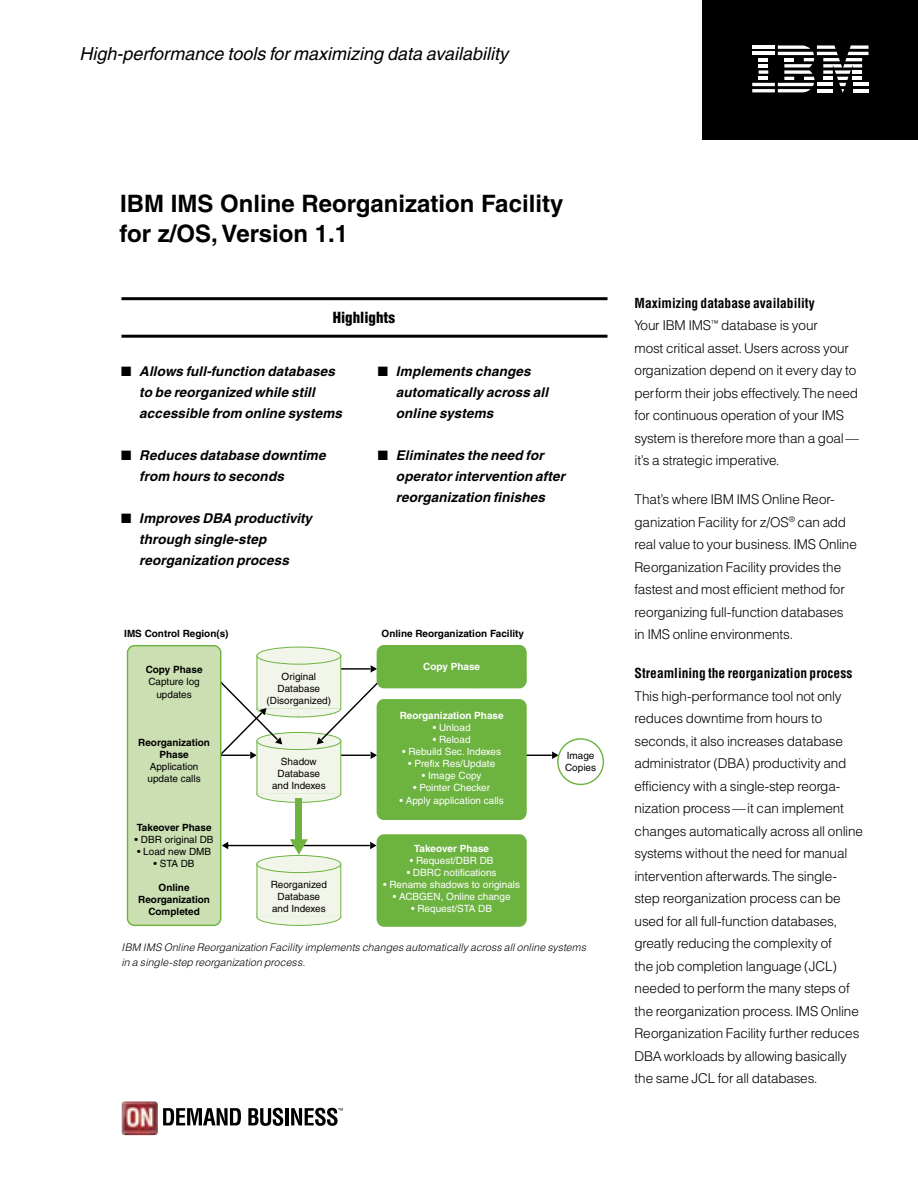
<style>
.page{position:relative;width:918px;height:1188px;background:#fff}
.page>*{position:absolute;margin:0;border:0;box-sizing:border-box;transform-origin:0 0}
.t1{font:700 24px/30px "Helvetica";color:#000}
.Benefit_statment{font:italic 18px "Helvetica";color:#000}
.Highlights{font:900 condensed 15px "Helvetica";color:#000}
.Body_text{font:300 13.5px/22.5px "Helvetica";letter-spacing:-.01em;color:#000}
.Highlight_bullets_text{font:italic 700 13.5px/21px "Helvetica";letter-spacing:.01em;color:#000}
.Subhead{font:700 condensed 13.5px "Helvetica";color:#000}
.t2{font:italic 300 10.5px/15px "Helvetica";letter-spacing:.005em;color:#000}
.t3{font:9.9px/12.1px "Helvetica";color:#000;text-align:center}
.t4{font:9.9px "Helvetica";color:#fff}
.t5{font:700 9.9px/12.1px "Helvetica";color:#000;text-align:center}
.t6{font:700 9.9px "Helvetica";color:#fff}
.s1{font-weight:700}
</style>
<div class="page">
<div style="left:702px;top:0;width:216px;height:140px;background:#000"></div>
<svg style="left:752px;top:45px;width:117px;height:47px"></svg>
<hr style="left:817px;top:89px;width:16px;height:3px;background:#fff">
<hr style="left:752px;top:89px;width:23px;height:3px;background:#fff">
<svg style="left:121px;top:297px;width:486px;height:4px;background:#3f3f3f"></svg>
<svg style="left:121px;top:334px;width:486px;height:4px;background:#3f3f3f"></svg>
<img style="left:121px;top:1101px;width:37px;height:34px">
<svg style="left:163px;top:1108px;width:78px;height:17px"></svg>
<svg style="left:248px;top:1108px;width:35px;height:18px"></svg>
<hr style="left:285px;top:1108px;width:4px;height:17px;background:#000">
<svg style="left:291px;top:1108px;width:52px;height:18px"></svg>
<hr style="left:227px;top:845px;width:143px;height:1px;background:#000">
<svg style="left:370px;top:842px;width:7px;height:7px"></svg>
<svg style="left:222px;top:842px;width:6px;height:7px"></svg>
<hr style="left:482px;top:755px;width:70px;height:1px;background:#000">
<svg style="left:552px;top:752px;width:6px;height:7px"></svg>
<svg style="left:258px;top:658px;width:81px;height:7px"></svg>
<svg style="left:257px;top:647px;width:84px;height:17px"></svg>
<div style="left:256px;top:647px;width:85px;height:18px;border:1px solid #bfbfbf;border-radius:50%"></div>
<div style="left:257px;top:741px;width:84px;height:53px;background:#f2f6ea"></div>
<svg style="left:256px;top:793px;width:86px;height:10px"></svg>
<div style="left:257px;top:864px;width:84px;height:53px;background:#f2f6ea"></div>
<div style="left:256px;top:864px;width:85px;height:54px;border:1px solid #bfbfbf"></div>
<svg style="left:257px;top:855px;width:84px;height:18px"></svg>
<div style="left:256px;top:855px;width:85px;height:18px;border:1px solid #bfbfbf;border-radius:50%"></div>
<svg style="left:256px;top:916px;width:86px;height:10px"></svg>
<div style="left:557px;top:738px;width:47px;height:47px;border:1px solid #bfbfbf;border-radius:50%"></div>
<div style="left:377px;top:646px;width:149px;height:42px;background:#6db340;border-radius:7px"></div>
<div style="left:377px;top:645px;width:150px;height:43px;border:1px solid #bfbfbf;border-radius:7px"></div>
<div style="left:377px;top:700px;width:149px;height:119px;background:#6db340;border-radius:7px"></div>
<div style="left:377px;top:699px;width:150px;height:121px;border:1px solid #bfbfbf;border-radius:7px"></div>
<div style="left:377px;top:835px;width:149px;height:91px;background:#6db340;border-radius:7px"></div>
<div style="left:377px;top:834px;width:150px;height:93px;border:1px solid #bfbfbf;border-radius:7px"></div>
<svg style="left:221px;top:665px;width:163px;height:112px"></svg>
<div style="left:127px;top:646px;width:94px;height:279px;background:#cbdfb2;border-radius:7px"></div>
<div style="left:127px;top:645px;width:94px;height:281px;border:1px solid #bfbfbf;border-radius:7px"></div>
<div style="left:296px;top:798px;width:6px;height:45px;background:#6db340"></div>
<svg style="left:290px;top:839px;width:18px;height:16px"></svg>
<p class="Benefit_statment" style="left:80px;top:43px;width:430px">High-performance tools for maximizing data availability</p>
<p class="t1" style="left:120px;top:188px;width:445px">IBM IMS Online Reorganization Facility for z/OS, Version 1.1</p>
<p class="Highlights" style="left:333px;top:308px;width:64px">Highlights</p>
<p class="Highlight_bullets_text" style="left:139px;top:360px;width:204px">Allows full-function databases to be reorganized while still accessible from online systems</p>
<p class="Highlight_bullets_text" style="left:139px;top:444px;width:188px">Reduces database downtime from hours to seconds</p>
<p class="Highlight_bullets_text" style="left:139px;top:507px;width:174px">Improves DBA productivity through single-step reorganization process</p>
<p class="Highlight_bullets_text" style="left:396px;top:360px;width:154px">Implements changes automatically across all online systems</p>
<p class="Highlight_bullets_text" style="left:396px;top:444px;width:171px">Eliminates the need for operator intervention after reorganization finishes</p>
<p class="t5" style="left:124px;top:627px;width:106px">IMS Control Region(s)</p>
<p class="t5" style="left:382px;top:628px;width:144px">Online Reorganization Facility</p>
<p class="t3" style="left:146px;top:664px;width:58px"><span class="s1">Copy Phase<br></span>Capture log updates</p>
<p class="t3" style="left:138px;top:736px;width:73px"><span class="s1">Reorganization<br>Phase<br></span>Application update calls</p>
<p class="t5" style="left:137px;top:821px;width:76px">Takeover Phase</p>
<p class="t3" style="left:135px;top:833px;width:80px">• DBR original DB</p>
<p class="t3" style="left:137px;top:845px;width:76px">• Load new DMB</p>
<p class="t3" style="left:154px;top:857px;width:43px">• STA DB</p>
<p class="t5" style="left:138px;top:881px;width:73px">Online<br>Reorganization<br>Completed</p>
<p class="t3" style="left:267px;top:670px;width:66px">Original<br>Database (Disorganized)</p>
<p class="t3" style="left:272px;top:756px;width:55px">Shadow<br>Database and Indexes</p>
<p class="t3" style="left:271px;top:879px;width:58px">Reorganized<br>Database and Indexes</p>
<p class="t6" style="left:423px;top:661px;width:58px">Copy Phase</p>
<p class="t6" style="left:400px;top:709px;width:105px">Reorganization Phase</p>
<p class="t4" style="left:433px;top:722px;width:39px">• Unload</p>
<p class="t4" style="left:433px;top:734px;width:39px">• Reload</p>
<p class="t4" style="left:402px;top:746px;width:101px">• Rebuild Sec. Indexes</p>
<p class="t4" style="left:408px;top:758px;width:89px">• Prefix Res/Update</p>
<p class="t4" style="left:422px;top:770px;width:61px">• Image Copy</p>
<p class="t4" style="left:413px;top:782px;width:78px">• Pointer Checker</p>
<p class="t4" style="left:400px;top:794px;width:106px">• Apply application calls</p>
<p class="t6" style="left:414px;top:842px;width:76px">Takeover Phase</p>
<p class="t4" style="left:410px;top:855px;width:85px">• Request/DBR DB</p>
<p class="t4" style="left:407px;top:867px;width:91px">• DBRC notifications</p>
<p class="t4" style="left:383px;top:879px;width:138px">• Rename shadows to originals</p>
<p class="t4" style="left:393px;top:891px;width:119px">• ACBGEN, Online change</p>
<p class="t4" style="left:411px;top:903px;width:82px">• Request/STA DB</p>
<p class="t3" style="left:565px;top:749px;width:33px;text-align:left">Image<br>Copies</p>
<p class="t2" style="left:122px;top:940px;width:466px">IBM IMS Online Reorganization Facility implements changes automatically across all online systems in a single-step reorganization process.</p>
<p class="Subhead" style="left:634px;top:294px;width:182px">Maximizing database availability</p>
<p class="Body_text" style="left:634px;top:314px;width:226px">Your IBM IMS<sup>™</sup> database is your<br>most critical asset. Users across your organization depend on it every day to perform their jobs effectively. The need for continuous operation of your IMS system is therefore more than a goal— it’s a strategic imperative.</p>
<p class="Body_text" style="left:634px;top:488px;width:224px">That’s where IBM IMS Online Reor&shy;ganization Facility for z/OS<sup>®</sup> can add real value to your business. IMS Online Reorganization Facility provides the fastest and most efficient method for reorganizing full-function databases in IMS online environments.</p>
<p class="Subhead" style="left:634px;top:665px;width:219px">Streamlining the reorganization process</p>
<p class="Body_text" style="left:634px;top:684px;width:230px">This high-performance tool not only reduces downtime from hours to seconds, it also increases database administrator (DBA) productivity and efficiency with a single-step reorga&shy;nization process—it can implement changes automatically across all online systems without the need for manual intervention afterwards. The single&shy;step reorganization process can be used for all full-function databases, greatly reducing the complexity of<br>the job completion language (JCL) needed to perform the many steps of the reorganization process. IMS Online Reorganization Facility further reduces DBA workloads by allowing basically the same JCL for all databases.</p>
</div>
